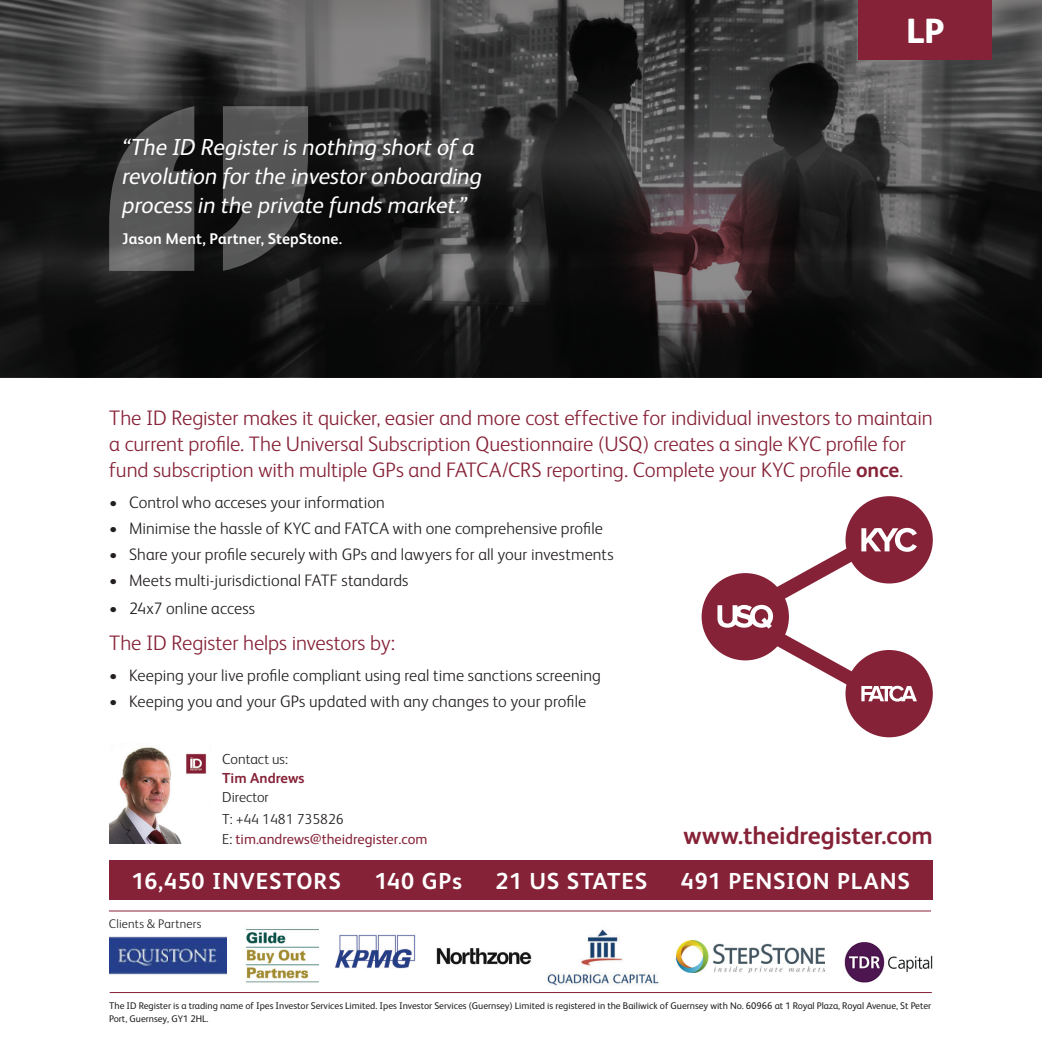
<style>
.page{position:relative;width:1042px;height:1042px;background:#fff}
.page>*{position:absolute;margin:0;border:0;box-sizing:border-box;transform-origin:0 0}
.t1{font:800 35px "FS Albert";color:#fff}
.t2{font:700 25.2px "FS Albert";letter-spacing:-.005em;color:#862237}
.t3{font:italic 23.28px/29.1px "FS Albert";letter-spacing:-.01em;color:#fff}
.t4{font:700 23.28px "FS Albert";letter-spacing:.035em;color:#fff}
.t5{font:300 21px/26.2px "FS Albert";letter-spacing:-.005em;color:#862237}
.t6{font:300 16.62px "FS Albert";letter-spacing:.005em;color:#231f20}
.t7{font:700 15.4px "FS Albert";letter-spacing:.01em;color:#fff}
.t8{font:14.53px/19.2px "FS Albert";color:#862237}
.t9{font:300 14.53px/19.2px "FS Albert";color:#231f20}
.t10{font:300 12.6px "FS Albert";letter-spacing:.02em;color:#231f20}
.t11{font:9.62px/13.5px "FS Albert";color:#231f20}
.s1{font-weight:700}
.s2{font-weight:700;color:#862237}
.s3{font-weight:300;color:#231f20}
</style>
<div class="page">
<img style="left:547px;top:929px;width:112px;height:56px">
<img style="left:245px;top:929px;width:73px;height:54px">
<img style="left:109px;top:937px;width:118px;height:38px">
<img style="left:844px;top:942px;width:89px;height:41px">
<img style="left:436px;top:948px;width:96px;height:17px">
<img style="left:677px;top:941px;width:147px;height:32px">
<img style="left:335px;top:935px;width:80px;height:33px">
<hr style="left:110px;top:992px;width:822px;height:1px;background:#862237">
<svg style="left:0;top:0;width:1042px;height:377px;background:#2e2d2e"></svg>
<svg style="left:223px;top:106px;width:85px;height:165px;background:#4a4a4a"></svg>
<svg style="left:109px;top:106px;width:85px;height:165px;background:#4e4e4e"></svg>
<div style="left:858px;top:0;width:134px;height:60px;background:#862237"></div>
<div style="left:845px;top:650px;width:88px;height:87px;background:#862237;border-radius:50%"></div>
<div style="left:845px;top:496px;width:88px;height:87px;background:#862237;border-radius:50%"></div>
<div style="left:701px;top:573px;width:88px;height:87px;background:#862237;border-radius:50%"></div>
<svg style="left:717px;top:528px;width:200px;height:173px"></svg>
<img style="left:109px;top:747px;width:98px;height:96px">
<div style="left:109px;top:860px;width:823px;height:40px;background:#862237"></div>
<hr style="left:109px;top:910px;width:822px;height:1px;background:#862237">
<p class="t3" style="left:122px;top:131px;width:361px">“The ID Register is nothing short of a revolution for the investor onboarding process in the private funds market.”</p>
<p class="t7" style="left:122px;top:228px;width:221px">Jason Ment, Partner, StepStone.</p>
<p class="t1" style="left:906px;top:6px;width:40px">LP</p>
<p class="t5" style="left:109px;top:403px;width:825px">The ID Register makes it quicker, easier and more cost effective for individual investors to maintain a current profile. The Universal Subscription Questionnaire (USQ) creates a single KYC profile for fund subscription with multiple GPs and FATCA/CRS reporting. Complete your KYC profile <span class="s1">once</span>.</p>
<p class="t6" style="left:109px;top:491px;width:277px">• Control who acceses your information</p>
<p class="t6" style="left:109px;top:517px;width:495px">• Minimise the hassle of KYC and FATCA with one comprehensive profile</p>
<p class="t6" style="left:109px;top:543px;width:506px">• Share your profile securely with GPs and lawyers for all your investments</p>
<p class="t6" style="left:109px;top:569px;width:301px">• Meets multi-jurisdictional FATF standards</p>
<p class="t6" style="left:109px;top:597px;width:147px">• 24x7 online access</p>
<p class="t5" style="left:109px;top:628px;width:287px">The ID Register helps investors by:</p>
<p class="t6" style="left:109px;top:664px;width:493px">• Keeping your live profile compliant using real time sanctions screening</p>
<p class="t6" style="left:109px;top:690px;width:478px">• Keeping you and your GPs updated with any changes to your profile</p>
<p class="t9" style="left:222px;top:748px;width:84px">Contact us:<br><span class="s2">Tim Andrews<br></span>Director</p>
<p class="t8" style="left:222px;top:809px;width:207px"><span class="s3">T: +44 1481 735826<br>E:</span> tim.andrews@theidregister.com</p>
<p class="t2" style="left:683px;top:818px;width:251px">www.theidregister.com</p>
<p class="t4" style="left:131px;top:865px;width:211px">16,450 INVESTORS</p>
<p class="t4" style="left:374px;top:865px;width:89px">140 GPs</p>
<p class="t4" style="left:495px;top:865px;width:153px">21 US STATES</p>
<p class="t4" style="left:681px;top:865px;width:231px">491 PENSION PLANS</p>
<p class="t10" style="left:109px;top:916px;width:94px">Clients &amp; Partners</p>
<p class="t11" style="left:109px;top:998px;width:823px">The ID Register is a trading name of Ipes Investor Services Limited. Ipes Investor Services (Guernsey) Limited is registered in the Bailiwick of Guernsey with No. 60966 at 1 Royal Plaza, Royal Avenue, St Peter<br>Port, Guernsey, GY1 2HL.</p>
</div>
